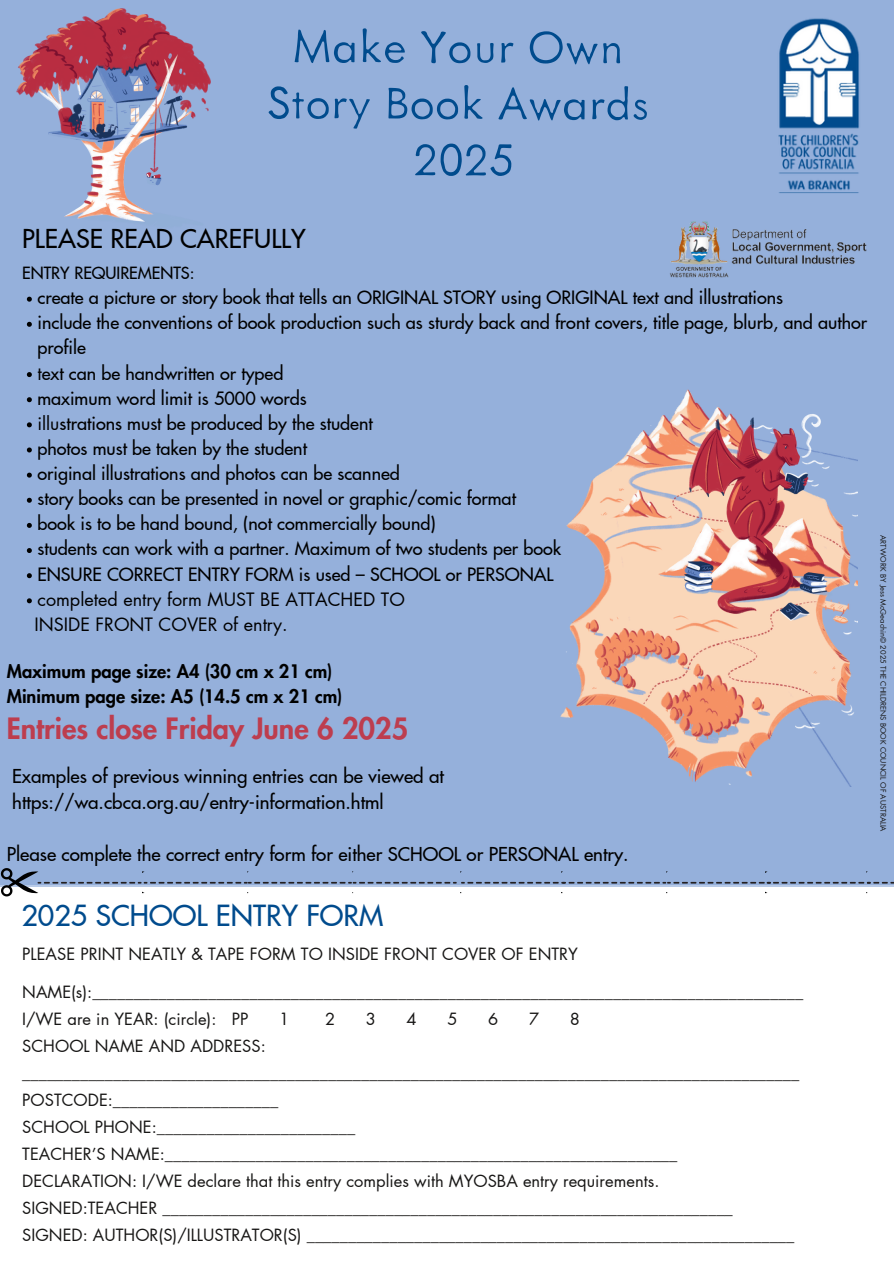
<style>
.page{position:relative;width:894px;height:1264px;background:#fff}
.page>*{position:absolute;margin:0;border:0;box-sizing:border-box;transform-origin:0 0}
.t1{font:300 51px/56.2px "Metallophile Sp 8";letter-spacing:-.005em;color:#004b8d;text-align:center}
.t2{font:800 28.65px "Futura LT Pro";color:#bd3d4e}
.t3{font:500 28.5px "Futura LT Pro";color:#004b8d}
.t4{font:500 25.5px "Futura LT Pro";color:#000}
.t5{font:500 18.75px/26.1px "Futura LT Pro";color:#000}
.t6{font:800 18.15px/25.3px "Futura LT Pro";color:#000}
.t7{font:500 18px/25.2px "Futura LT Pro";color:#000}
.t8{font:18px "Futura LT Pro";color:#000}
.t9{font:16.5px/27px "Futura LT Pro";color:#171615}
.t10{font:500 16.5px "Futura LT Pro";color:#000}
.t11{font:7.5px "Futura LT Pro";color:#171615}
.s1{font-weight:400}
</style>
<div class="page">
<div style="left:0;top:0;width:893px;height:886px;background:#95b0db"></div>
<img style="left:778px;top:18px;width:81px;height:175px">
<svg style="left:27px;top:297px;width:5px;height:5px"></svg>
<svg style="left:27px;top:322px;width:5px;height:5px"></svg>
<svg style="left:27px;top:372px;width:5px;height:5px"></svg>
<svg style="left:27px;top:397px;width:5px;height:5px"></svg>
<svg style="left:27px;top:422px;width:5px;height:5px"></svg>
<svg style="left:27px;top:447px;width:5px;height:5px"></svg>
<svg style="left:27px;top:472px;width:5px;height:5px"></svg>
<svg style="left:27px;top:498px;width:5px;height:5px"></svg>
<svg style="left:27px;top:523px;width:5px;height:5px"></svg>
<svg style="left:27px;top:548px;width:5px;height:5px"></svg>
<svg style="left:27px;top:573px;width:5px;height:5px"></svg>
<svg style="left:27px;top:598px;width:5px;height:5px"></svg>
<div style="left:0;top:884px;width:893px;height:379px;background:#fff"></div>
<svg style="left:1px;top:868px;width:892px;height:28px"></svg>
<img style="left:16px;top:8px;width:195px;height:214px">
<img style="left:560px;top:462px;width:294px;height:324px">
<img style="left:670px;top:221px;width:197px;height:57px">
<img style="left:618px;top:389px;width:240px;height:251px">
<p class="t1" style="left:266px;top:17px;width:384px">Make Your Own<br>Story Book Awards<br>2025</p>
<h2 class="t4" style="left:22px;top:227px;width:285px">PLEASE READ CAREFULLY</h2>
<p class="t10" style="left:22px;top:265px;width:174px">ENTRY REQUIREMENTS:</p>
<p class="t7" style="left:37px;top:285px;width:747px">create a picture or story book that tells an ORIGINAL STORY using ORIGINAL text and illustrations</p>
<h1 class="t7" style="left:37px;top:311px;width:831px">include the conventions of book production such as sturdy back and front covers, title page, blurb, and author profile</h1>
<p class="t7" style="left:37px;top:361px;width:247px"><span class="s1">t</span>ext can be handwritten or typed</p>
<p class="t7" style="left:37px;top:386px;width:271px">maximum word limit is 5000 words</p>
<h3 class="t7" style="left:37px;top:411px;width:337px"><span class="s1">illu</span>strations must be produced by the student</h3>
<h6 class="t7" style="left:37px;top:436px;width:271px">photos must be taken by the student</h6>
<p class="t7" style="left:37px;top:461px;width:364px">original illustrations and photos can be scanned</p>
<p class="t7" style="left:37px;top:486px;width:480px">story books can be presented in novel or graphic/comic format</p>
<p class="t7" style="left:37px;top:512px;width:400px">book is to be hand bound, (not commercially bound)</p>
<p class="t7" style="left:37px;top:537px;width:525px">students can work with a partner. Maximum of two students per book</p>
<p class="t7" style="left:37px;top:562px;width:517px">ENSURE CORRECT ENTRY FORM is used – SCHOOL or PERSONAL</p>
<p class="t8" style="left:37px;top:591px;width:369px">completed entry form MUST BE ATTACHED TO</p>
<p class="t8" style="left:35px;top:616px;width:254px">INSIDE FRONT COVER of entry.</p>
<p class="t6" style="left:7px;top:659px;width:337px">Maximum page size: A4 (30 cm x 21 cm)<br>Minimum page size: A5 (14.5 cm x 21 cm)</p>
<p class="t2" style="left:7px;top:715px;width:403px">Entries close Friday June 6 2025</p>
<p class="t5" style="left:12px;top:763px;width:433px">Examples of previous winning entries can be viewed at https://wa.cbca.org.au/entry-information.html</p>
<p class="t5" style="left:7px;top:842px;width:623px">Please complete the correct entry form for either SCHOOL or PERSONAL entry.</p>
<p class="t11" style="left:886px;top:535px;width:298px;rotate:90deg">ARTWORK BY Jess McGeachin© 2025 THE CHILDRENS BOOK COUNCIL OF AUSTRALIA</p>
<p class="t3" style="left:21px;top:902px;width:363px">2025 SCHOOL ENTRY FORM</p>
<p class="t9" style="left:22px;top:941px;width:557px">PLEASE PRINT NEATLY &amp; TAPE FORM TO INSIDE FRONT COVER OF ENTRY</p>
<p class="t9" style="left:22px;top:979px;width:782px">NAME(s):______________________________________________________________________________________</p>
<h5 class="t9" style="left:22px;top:1006px;width:227px">I/WE are in YEAR: (circle): PP</h5>
<h5 class="t9" style="left:279px;top:1006px;width:12px">1</h5>
<h5 class="t9" style="left:325px;top:1006px;width:12px">2</h5>
<h5 class="t9" style="left:366px;top:1006px;width:12px">3</h5>
<h5 class="t9" style="left:406px;top:1006px;width:12px">4</h5>
<h5 class="t9" style="left:447px;top:1006px;width:12px">5</h5>
<h5 class="t9" style="left:488px;top:1006px;width:12px">6</h5>
<h5 class="t9" style="left:529px;top:1006px;width:12px">7</h5>
<h5 class="t9" style="left:569px;top:1006px;width:12px">8</h5>
<h4 class="t9" style="left:22px;top:1033px;width:778px">SCHOOL NAME AND ADDRESS: ______________________________________________________________________________________________<br>POSTCODE:____________________</h4>
<h4 class="t9" style="left:22px;top:1114px;width:334px">SCHOOL PHONE:________________________</h4>
<h4 class="t9" style="left:22px;top:1141px;width:656px">TEACHER’S NAME:______________________________________________________________</h4>
<p class="t9" style="left:22px;top:1168px;width:638px">DECLARATION: I/WE declare that this entry complies with MYOSBA entry requirements.</p>
<p class="t9" style="left:22px;top:1195px;width:712px">SIGNED:TEACHER _____________________________________________________________________</p>
<p class="t9" style="left:22px;top:1222px;width:773px">SIGNED: AUTHOR(S)/ILLUSTRATOR(S) ___________________________________________________________</p>
</div>
